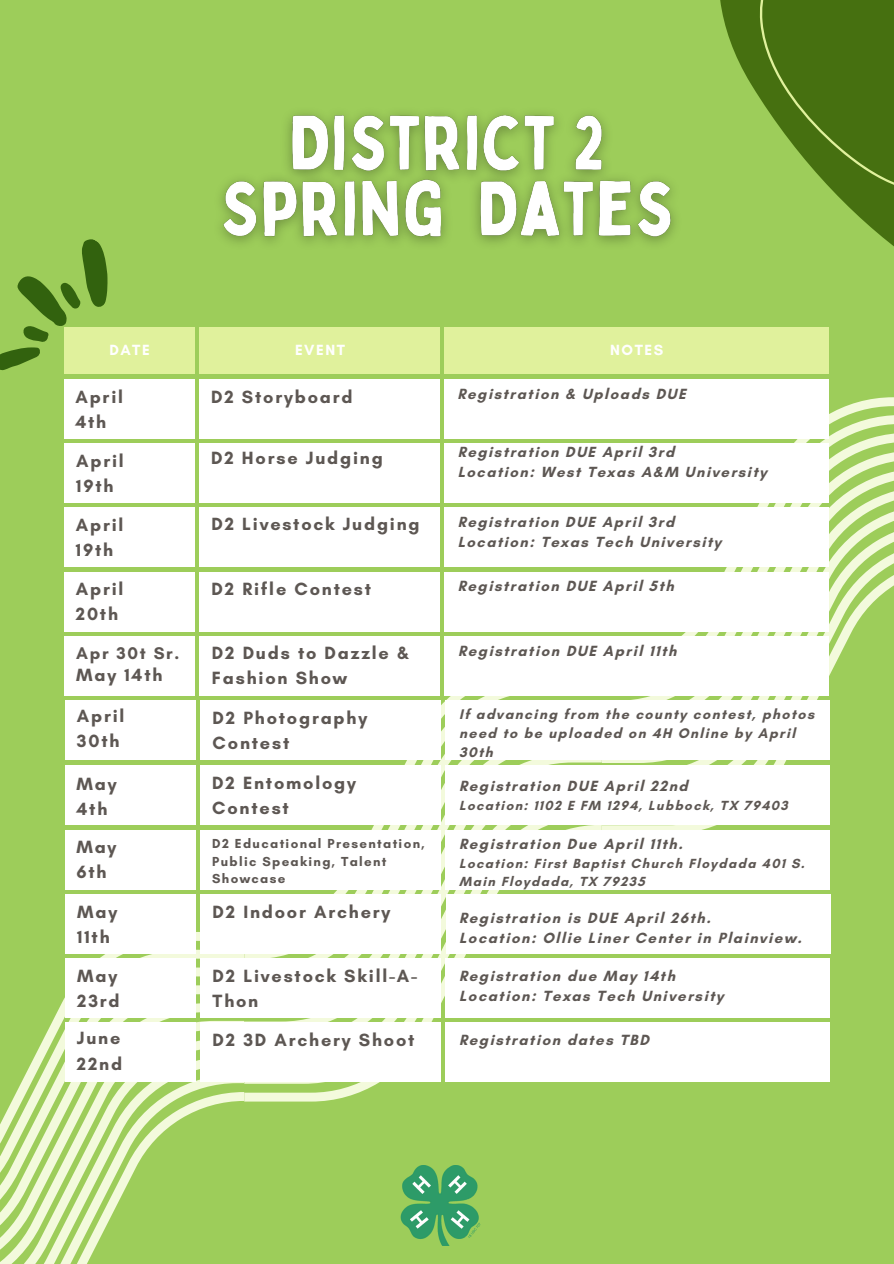
<style>
.page{position:relative;width:894px;height:1264px;background:#fff}
.page>*{position:absolute;margin:0;border:0;box-sizing:border-box;transform-origin:0 0}
.t1{font:700 18px/25px "Glacial Indifference";letter-spacing:.1em;color:#5d5753}
.t2{font:700 17.25px "Glacial Indifference";letter-spacing:.1em;color:#5d5753}
.t3{font:700 15px/20.1px "Glacial Indifference";letter-spacing:.1em;color:#5d5753}
.t4{font:700 15px "Glacial Indifference";letter-spacing:.1em;color:#fff}
.t5{font:700 14.25px/19.2px "Glacial Indifference";letter-spacing:.1em;color:#5d5753}
.t6{font:700 13.5px/18px "Glacial Indifference";letter-spacing:.1em;color:#5d5753}
.t7{font:700 13.35px/17.7px "Glacial Indifference";letter-spacing:.1em;color:#5d5753}
</style>
<div class="page">
<div style="left:0;top:0;width:893px;height:1263px;background:#9dcd5a"></div>
<img style="left:221px;top:113px;width:327px;height:131px">
<svg style="left:601px;top:825px;width:116px;height:4px"></svg>
<svg style="left:794px;top:433px;width:99px;height:17px"></svg>
<svg style="left:601px;top:486px;width:292px;height:277px"></svg>
<svg style="left:244px;top:1083px;width:134px;height:18px"></svg>
<svg style="left:244px;top:754px;width:357px;height:268px"></svg>
<svg style="left:65px;top:949px;width:179px;height:10px"></svg>
<svg style="left:53px;top:1003px;width:191px;height:17px"></svg>
<svg style="left:0;top:1020px;width:244px;height:243px"></svg>
<svg style="left:548px;top:0;width:345px;height:374px"></svg>
<img style="left:400px;top:1165px;width:80px;height:80px">
<svg style="left:0;top:239px;width:130px;height:135px"></svg>
<svg style="left:757px;top:0;width:136px;height:201px"></svg>
<div style="left:64px;top:327px;width:130px;height:46px;background:#e0f19c"></div>
<div style="left:199px;top:327px;width:241px;height:46px;background:#e0f19c"></div>
<div style="left:444px;top:327px;width:385px;height:46px;background:#e0f19c"></div>
<div style="left:64px;top:379px;width:130px;height:60px;background:#fff"></div>
<div style="left:199px;top:379px;width:241px;height:60px;background:#fff"></div>
<div style="left:444px;top:379px;width:385px;height:60px;background:#fff"></div>
<div style="left:64px;top:507px;width:130px;height:60px;background:#fff"></div>
<div style="left:199px;top:507px;width:241px;height:60px;background:#fff"></div>
<div style="left:444px;top:507px;width:385px;height:60px;background:#fff"></div>
<div style="left:64px;top:571px;width:130px;height:60px;background:#fff"></div>
<div style="left:199px;top:571px;width:241px;height:60px;background:#fff"></div>
<div style="left:444px;top:571px;width:385px;height:60px;background:#fff"></div>
<div style="left:64px;top:636px;width:130px;height:59px;background:#fff"></div>
<div style="left:199px;top:636px;width:241px;height:59px;background:#fff"></div>
<div style="left:444px;top:636px;width:385px;height:59px;background:#fff"></div>
<div style="left:64px;top:443px;width:130px;height:60px;background:#fff"></div>
<div style="left:199px;top:443px;width:241px;height:60px;background:#fff"></div>
<div style="left:444px;top:443px;width:385px;height:60px;background:#fff"></div>
<div style="left:65px;top:765px;width:131px;height:60px;background:#fff"></div>
<div style="left:200px;top:765px;width:241px;height:60px;background:#fff"></div>
<div style="left:445px;top:765px;width:385px;height:60px;background:#fff"></div>
<div style="left:65px;top:829px;width:131px;height:60px;background:#fff"></div>
<div style="left:200px;top:829px;width:241px;height:60px;background:#fff"></div>
<div style="left:445px;top:829px;width:385px;height:60px;background:#fff"></div>
<div style="left:65px;top:893px;width:131px;height:60px;background:#fff"></div>
<div style="left:200px;top:893px;width:241px;height:60px;background:#fff"></div>
<div style="left:445px;top:893px;width:385px;height:60px;background:#fff"></div>
<div style="left:65px;top:958px;width:131px;height:59px;background:#fff"></div>
<div style="left:200px;top:958px;width:241px;height:59px;background:#fff"></div>
<div style="left:445px;top:958px;width:385px;height:59px;background:#fff"></div>
<div style="left:65px;top:1022px;width:131px;height:59px;background:#fff"></div>
<div style="left:200px;top:1022px;width:241px;height:59px;background:#fff"></div>
<div style="left:445px;top:1022px;width:385px;height:59px;background:#fff"></div>
<div style="left:65px;top:700px;width:131px;height:59px;background:#fff"></div>
<div style="left:200px;top:700px;width:241px;height:59px;background:#fff"></div>
<div style="left:445px;top:700px;width:385px;height:59px;background:#fff"></div>
<p class="t4" style="left:109px;top:341px;width:42px">DATE</p>
<p class="t4" style="left:295px;top:340px;width:51px">EVENT</p>
<p class="t4" style="left:610px;top:340px;width:54px">NOTES</p>
<p class="t1" style="left:75px;top:384px;width:49px">April<br>4th</p>
<p class="t1" style="left:211px;top:384px;width:143px">D2 Storyboard</p>
<p class="t3" style="left:457px;top:384px;width:230px">Registration &amp; Uploads DUE</p>
<p class="t1" style="left:76px;top:448px;width:49px">April<br>19th</p>
<p class="t3" style="left:457px;top:442px;width:310px">Registration DUE April 3rd<br>Location: West Texas A&amp;M University</p>
<p class="t1" style="left:211px;top:445px;width:173px">D2 Horse Judging</p>
<p class="t1" style="left:76px;top:512px;width:49px">April<br>19th</p>
<p class="t1" style="left:211px;top:511px;width:209px">D2 Livestock Judging</p>
<p class="t3" style="left:457px;top:511px;width:265px">Registration DUE April 3rd<br>Location: Texas Tech University</p>
<p class="t1" style="left:76px;top:576px;width:49px">April<br>20th</p>
<p class="t1" style="left:211px;top:576px;width:161px">D2 Rifle Contest</p>
<p class="t3" style="left:457px;top:576px;width:217px">Registration DUE April 5th</p>
<p class="t2" style="left:76px;top:642px;width:105px">Apr 30t Sr.</p>
<p class="t1" style="left:76px;top:662px;width:88px">May 14th</p>
<p class="t1" style="left:212px;top:640px;width:199px">D2 Duds to Dazzle &amp;<br>Fashion Show</p>
<p class="t3" style="left:458px;top:640px;width:220px">Registration DUE April 11th</p>
<p class="t1" style="left:77px;top:703px;width:49px">April<br>30th</p>
<p class="t1" style="left:212px;top:704px;width:156px">D2 Photography<br>Contest</p>
<p class="t5" style="left:459px;top:704px;width:356px">If advancing from the county contest, photos need to be uploaded on 4H Online by April<br>30th</p>
<p class="t1" style="left:76px;top:771px;width:42px">May<br>4th</p>
<p class="t1" style="left:212px;top:770px;width:145px">D2 Entomology<br>Contest</p>
<p class="t3" style="left:459px;top:775px;width:230px">Registration DUE April 22nd</p>
<p class="t6" style="left:459px;top:795px;width:330px">Location: 1102 E FM 1294, Lubbock, TX 79403</p>
<p class="t3" style="left:459px;top:833px;width:225px">Registration Due April 11th.</p>
<p class="t6" style="left:459px;top:854px;width:347px">Location: First Baptist Church Floydada 401 S.<br>Main Floydada, TX 79235</p>
<p class="t7" style="left:212px;top:834px;width:214px">D2 Educational Presentation,<br>Public Speaking, Talent<br>Showcase</p>
<p class="t1" style="left:76px;top:834px;width:42px">May<br>6th</p>
<p class="t1" style="left:77px;top:899px;width:42px">May</p>
<p class="t1" style="left:212px;top:899px;width:179px">D2 Indoor Archery</p>
<p class="t1" style="left:77px;top:924px;width:34px">11th</p>
<p class="t3" style="left:459px;top:907px;width:344px">Registration is DUE April 26th.<br>Location: Ollie Liner Center in Plainview.</p>
<p class="t1" style="left:212px;top:963px;width:206px">D2 Livestock Skill-A-<br>Thon</p>
<p class="t3" style="left:459px;top:965px;width:266px">Registration due May 14th<br>Location: Texas Tech University</p>
<p class="t1" style="left:77px;top:963px;width:44px">May<br>23rd</p>
<p class="t1" style="left:77px;top:1025px;width:45px">June</p>
<p class="t1" style="left:212px;top:1026px;width:203px">D2 3D Archery Shoot</p>
<p class="t3" style="left:459px;top:1029px;width:191px">Registration dates TBD</p>
<p class="t1" style="left:77px;top:1050px;width:47px">22nd</p>
</div>
